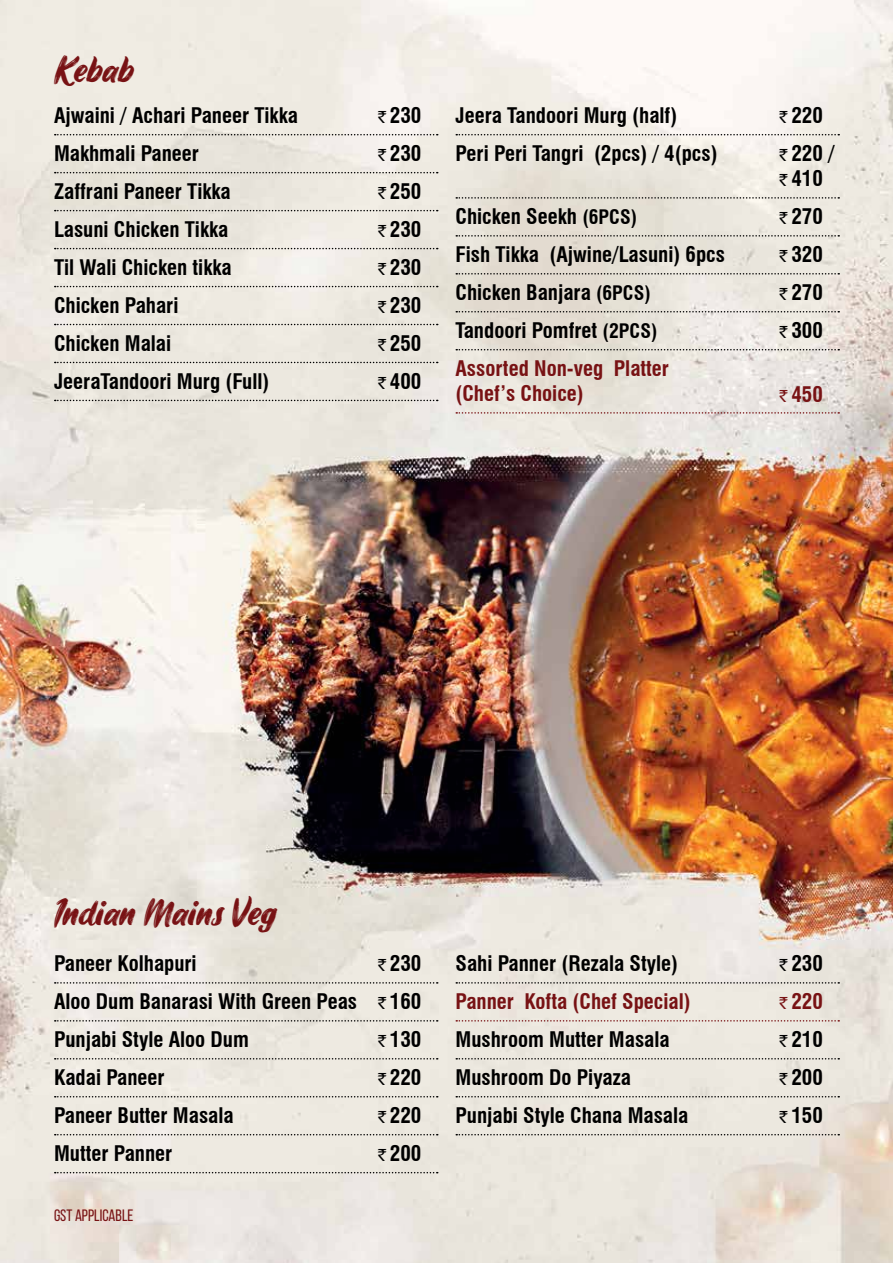
<style>
.page{position:relative;width:893px;height:1263px;background:#fff}
.page>*{position:absolute;margin:0;border:0;box-sizing:border-box;transform-origin:0 0}
.t1{font:36px "James Stroker";color:#781214}
.t2{font:700 condensed 21px/38px "Swiss 721 BT";color:#000}
.t3{font:700 condensed 21px/25.2px "Swiss 721 BT";color:#781214}
.t4{font:16.5px "Bebas Neue";color:#781214}
.s1{font-family:"Indian Rupee";font-weight:400;font-stretch:normal;font-size:16.5px}
.s2{font-size:19.5px}
</style>
<div class="page">
<img style="left:0;top:0;width:893px;height:1263px">
<svg style="left:55px;top:134px;width:383px;height:1px"></svg>
<svg style="left:55px;top:172px;width:383px;height:1px"></svg>
<svg style="left:55px;top:210px;width:383px;height:1px"></svg>
<svg style="left:55px;top:248px;width:383px;height:1px"></svg>
<svg style="left:55px;top:286px;width:383px;height:1px"></svg>
<svg style="left:55px;top:324px;width:383px;height:1px"></svg>
<svg style="left:55px;top:362px;width:383px;height:1px"></svg>
<svg style="left:55px;top:400px;width:383px;height:1px"></svg>
<svg style="left:456px;top:134px;width:383px;height:1px"></svg>
<svg style="left:456px;top:197px;width:383px;height:2px"></svg>
<svg style="left:456px;top:235px;width:383px;height:2px"></svg>
<svg style="left:456px;top:273px;width:383px;height:2px"></svg>
<svg style="left:456px;top:311px;width:383px;height:1px"></svg>
<svg style="left:456px;top:349px;width:383px;height:1px"></svg>
<svg style="left:456px;top:412px;width:383px;height:2px"></svg>
<svg style="left:55px;top:982px;width:383px;height:2px"></svg>
<svg style="left:55px;top:1020px;width:383px;height:1px"></svg>
<svg style="left:55px;top:1058px;width:383px;height:1px"></svg>
<svg style="left:55px;top:1096px;width:383px;height:1px"></svg>
<svg style="left:55px;top:1134px;width:383px;height:1px"></svg>
<svg style="left:55px;top:1172px;width:383px;height:1px"></svg>
<svg style="left:456px;top:982px;width:383px;height:2px"></svg>
<svg style="left:456px;top:1020px;width:383px;height:1px"></svg>
<svg style="left:456px;top:1058px;width:383px;height:1px"></svg>
<svg style="left:456px;top:1096px;width:383px;height:1px"></svg>
<svg style="left:456px;top:1134px;width:383px;height:1px"></svg>
<h1 class="t1" style="left:54px;top:53px;width:81px">Kebab</h1>
<p class="t2" style="left:54px;top:97px;width:245px">Ajwaini / Achari Paneer Tikka</p>
<p class="t2" style="left:378px;top:97px;width:45px"><span class="s1">`</span>230</p>
<p class="t2" style="left:54px;top:135px;width:147px">Makhmali Paneer</p>
<p class="t2" style="left:378px;top:135px;width:45px"><span class="s1">`</span>230</p>
<p class="t2" style="left:54px;top:173px;width:178px">Zaffrani Paneer Tikka</p>
<p class="t2" style="left:378px;top:173px;width:45px"><span class="s1">`</span>250</p>
<p class="t2" style="left:54px;top:211px;width:176px">Lasuni Chicken Tikka</p>
<p class="t2" style="left:378px;top:211px;width:45px"><span class="s1">`</span>230</p>
<p class="t2" style="left:54px;top:249px;width:179px">Til Wali Chicken tikka</p>
<p class="t2" style="left:378px;top:249px;width:45px"><span class="s1">`</span>230</p>
<p class="t2" style="left:54px;top:286px;width:126px">Chicken Pahari</p>
<p class="t2" style="left:378px;top:286px;width:45px"><span class="s1">`</span>230</p>
<p class="t2" style="left:54px;top:324px;width:119px">Chicken Malai</p>
<p class="t2" style="left:378px;top:324px;width:45px"><span class="s1">`</span>250</p>
<p class="t2" style="left:54px;top:362px;width:217px">JeeraTandoori Murg (Full)</p>
<p class="t2" style="left:378px;top:362px;width:45px"><span class="s1">`</span>400</p>
<p class="t2" style="left:455px;top:97px;width:223px">Jeera Tandoori Murg (half)</p>
<p class="t2" style="left:779px;top:97px;width:45px"><span class="s1">`</span>220</p>
<p class="t2" style="left:455px;top:135px;width:264px">Peri Peri Tangri (2pcs) / 4(pcs)</p>
<p class="t2" style="left:779px;top:141px;width:57px;line-height:25.2px"><span class="s1">`</span>220 / <span class="s1">`</span>410</p>
<p class="t2" style="left:455px;top:198px;width:183px">Chicken Seekh <span class="s2">(6PCS)</span></p>
<p class="t2" style="left:779px;top:198px;width:45px"><span class="s1">`</span>270</p>
<p class="t2" style="left:455px;top:236px;width:271px">Fish Tikka (Ajwine/Lasuni) 6pcs</p>
<p class="t2" style="left:779px;top:236px;width:45px"><span class="s1">`</span>320</p>
<p class="t2" style="left:455px;top:274px;width:197px">Chicken Banjara <span class="s2">(6PCS)</span></p>
<p class="t2" style="left:779px;top:274px;width:45px"><span class="s1">`</span>270</p>
<p class="t2" style="left:455px;top:312px;width:204px">Tandoori Pomfret <span class="s2">(2PCS)</span></p>
<p class="t2" style="left:779px;top:312px;width:45px"><span class="s1">`</span>300</p>
<p class="t3" style="left:455px;top:356px;width:215px">Assorted Non-veg Platter (Chef’s Choice)</p>
<p class="t3" style="left:779px;top:381px;width:45px"><span class="s1">`</span>450</p>
<h1 class="t1" style="left:54px;top:896px;width:224px">Indian Mains Veg</h1>
<p class="t2" style="left:54px;top:945px;width:369px;text-align:justify;text-indent:324px"><span class="s1">`</span>230<br>Aloo Dum Banarasi With Green Peas <span class="s1">`</span>160<br>Punjabi Style Aloo Dum</p>
<p class="t2" style="left:54px;top:945px;width:144px">Paneer Kolhapuri</p>
<p class="t2" style="left:378px;top:1021px;width:45px"><span class="s1">`</span>130</p>
<p class="t2" style="left:54px;top:1059px;width:112px">Kadai Paneer</p>
<p class="t2" style="left:378px;top:1059px;width:45px"><span class="s1">`</span>220</p>
<p class="t2" style="left:54px;top:1097px;width:181px">Paneer Butter Masala</p>
<p class="t2" style="left:378px;top:1097px;width:45px"><span class="s1">`</span>220</p>
<p class="t2" style="left:54px;top:1135px;width:120px">Mutter Panner</p>
<p class="t2" style="left:378px;top:1135px;width:45px"><span class="s1">`</span>200</p>
<p class="t4" style="left:54px;top:1207px;width:81px">GST APPLICABLE</p>
<p class="t2" style="left:455px;top:945px;width:224px">Sahi Panner (Rezala Style)</p>
<p class="t2" style="left:779px;top:945px;width:45px"><span class="s1">`</span>230</p>
<p class="t3" style="left:455px;top:989px;width:237px">Panner Kofta (Chef Special)</p>
<p class="t3" style="left:779px;top:989px;width:45px"><span class="s1">`</span>220</p>
<p class="t2" style="left:455px;top:1021px;width:216px">Mushroom Mutter Masala</p>
<p class="t2" style="left:779px;top:1021px;width:45px"><span class="s1">`</span>210</p>
<p class="t2" style="left:455px;top:1059px;width:177px">Mushroom Do Piyaza</p>
<p class="t2" style="left:779px;top:1059px;width:45px"><span class="s1">`</span>200</p>
<p class="t2" style="left:455px;top:1097px;width:234px">Punjabi Style Chana Masala</p>
<p class="t2" style="left:779px;top:1097px;width:45px"><span class="s1">`</span>150</p>
</div>
